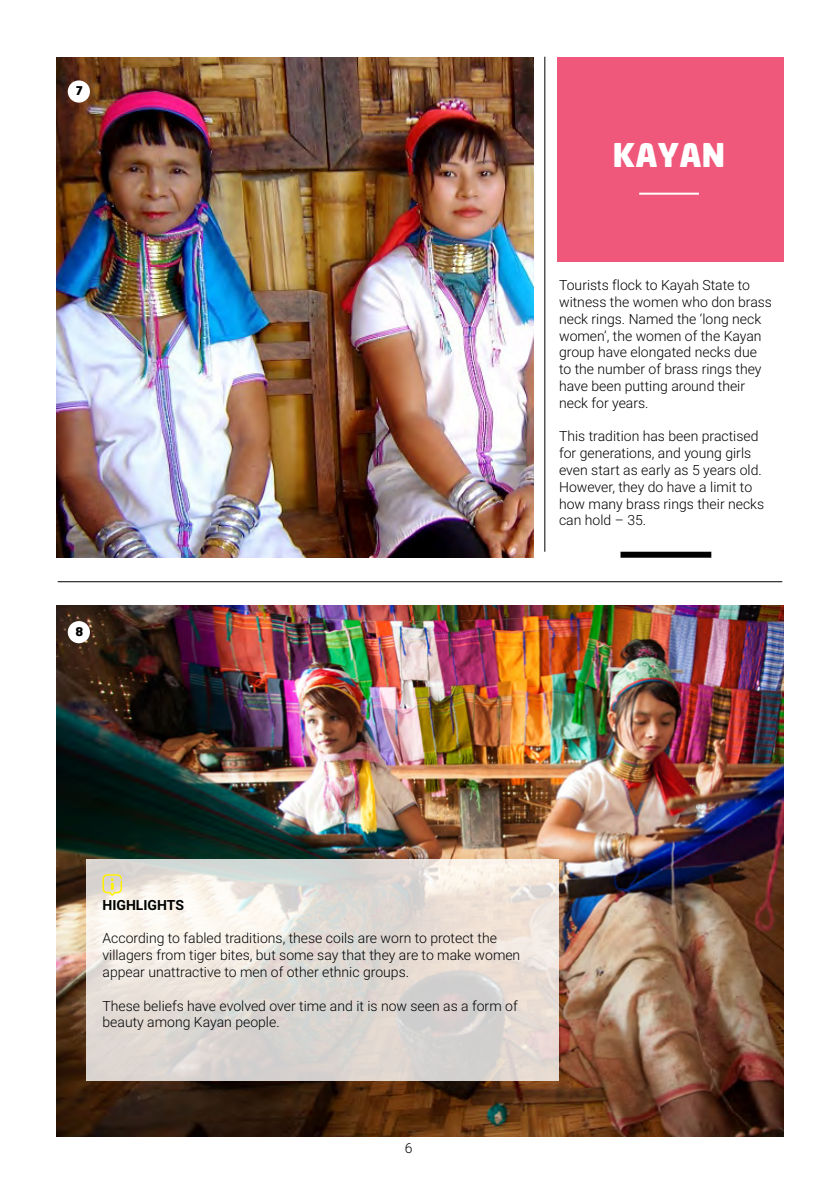
<style>
.page{position:relative;width:840px;height:1191px;background:#fff}
.page>*{position:absolute;margin:0;border:0;box-sizing:border-box;transform-origin:0 0}
.t1{font:900 32px "Neo Sans";color:#fff}
.t2{font:300 14px/16.8px "Roboto";color:#000}
.t3{font:300 14px/16.8px "Roboto";color:#000101}
.t4{font:700 14px "Roboto";color:#000101}
.t5{font:900 11.8px "Neo Sans";color:#000}
</style>
<div class="page">
<div style="left:556px;top:58px;width:226px;height:204px;background:#f0587b"></div>
<hr style="left:638px;top:193px;width:60px;height:2px;background:#fff">
<img style="left:57px;top:606px;width:725px;height:530px">
<hr style="left:58px;top:581px;width:723px;height:1px;background:#000">
<img style="left:57px;top:58px;width:475px;height:500px">
<svg style="left:87px;top:859px;width:471px;height:222px;background:#e3ddd8"></svg>
<svg style="left:102px;top:874px;width:20px;height:21px"></svg>
<hr style="left:544px;top:57px;width:1px;height:495px;background:#000">
<div style="left:620px;top:552px;width:91px;height:6px;background:#000"></div>
<div style="left:68px;top:80px;width:22px;height:23px;background:#fff;border-radius:50%"></div>
<div style="left:68px;top:621px;width:22px;height:22px;background:#fff;border-radius:50%"></div>
<p class="t5" style="left:75px;top:83px;width:9px">7</p>
<p class="t5" style="left:75px;top:623px;width:9px">8</p>
<h1 class="t1" style="left:612px;top:134px;width:114px">KAYAN</h1>
<p class="t2" style="left:558px;top:276px;width:214px">Tourists flock to Kayah State to witness the women who don brass neck rings. Named the ‘long neck women’, the women of the Kayan group have elongated necks due to the number of brass rings they have been putting around their neck for years.</p>
<p class="t2" style="left:558px;top:427px;width:206px">This tradition has been practised for generations, and young girls even start as early as 5 years old.<br>However, they do have a limit to how many brass rings their necks can hold – 35.</p>
<p class="t4" style="left:102px;top:895px;width:83px">HIGHLIGHTS</p>
<p class="t3" style="left:102px;top:929px;width:419px">According to fabled traditions, these coils are worn to protect the villagers from tiger bites, but some say that they are to make women appear unattractive to men of other ethnic groups.</p>
<p class="t3" style="left:102px;top:996px;width:416px">These beliefs have evolved over time and it is now seen as a form of beauty among Kayan people.</p>
<p class="t2" style="left:404px;top:1139px;width:9px">6</p>
</div>
